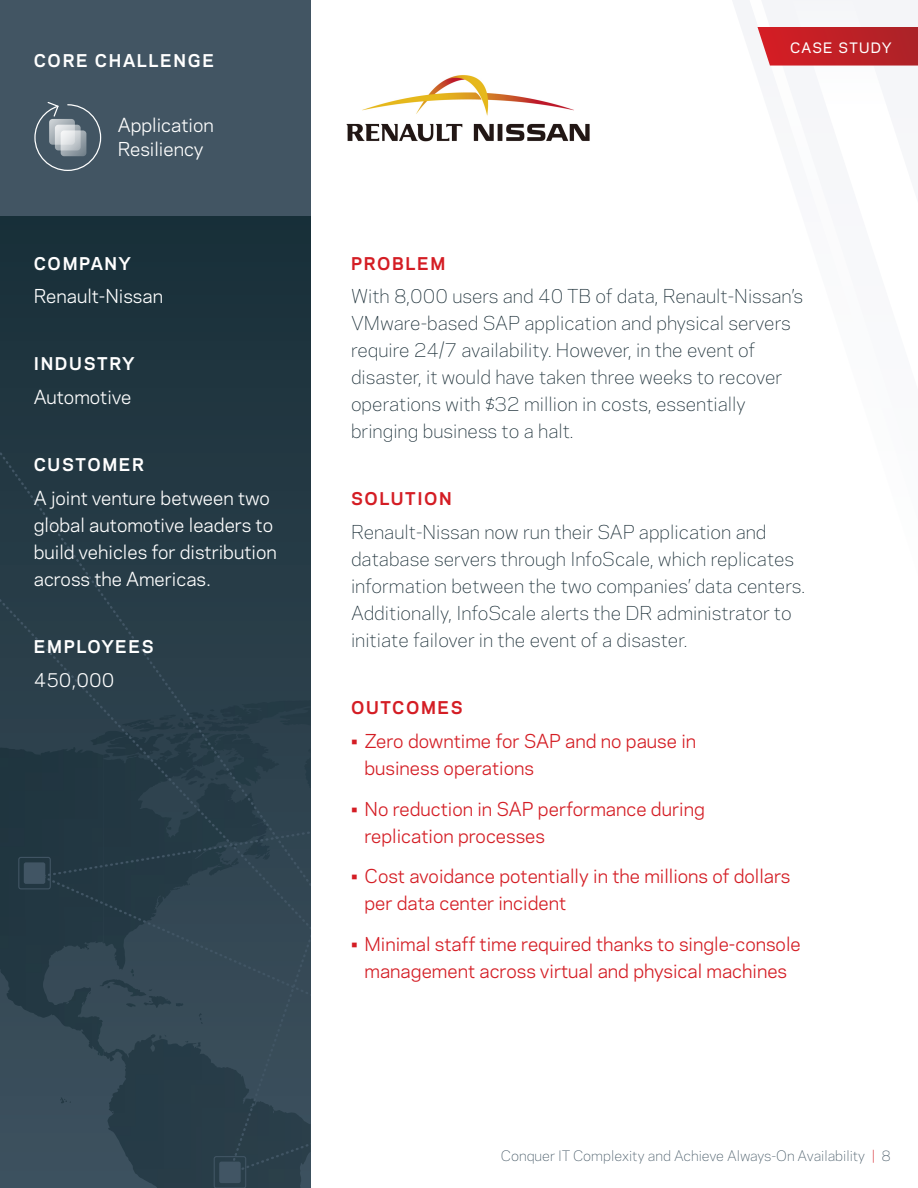
<style>
.page{position:relative;width:918px;height:1188px;background:#fff}
.page>*{position:absolute;margin:0;border:0;box-sizing:border-box;transform-origin:0 0}
.t1{font:300 18px/27px "Polaris";color:#182c35}
.t2{font:18px/27px "Polaris";color:#d41d24}
.t3{font:18px/27px "Polaris";color:#fff}
.t4{font:700 16.5px "Polaris";letter-spacing:.1em;color:#fff}
.t5{font:700 16.5px "Polaris";letter-spacing:.1em;color:#d41d24}
.t6{font:300 13.5px "Polaris";color:#425563}
.t7{font:500 13.5px "Polaris";letter-spacing:.1em;color:#fff}
.s1{color:#d41d24}
</style>
<div class="page">
<div style="left:0;top:216px;width:310px;height:972px;background:#1d333d"></div>
<svg style="left:0;top:1063px;width:310px;height:125px"></svg>
<svg style="left:0;top:452px;width:310px;height:611px;fill:#283d48"></svg>
<div style="left:0;top:0;width:310px;height:216px;background:#425563"></div>
<svg style="left:758px;top:0;width:160px;height:66px"></svg>
<svg style="left:34px;top:102px;width:68px;height:69px"></svg>
<img style="left:346px;top:75px;width:244px;height:67px">
<p class="t4" style="left:34px;top:48px;width:182px">CORE CHALLENGE</p>
<p class="t3" style="left:118px;top:112px;width:98px;line-height:24px">Application<br>Resiliency</p>
<p class="t4" style="left:34px;top:251px;width:99px">COMPANY</p>
<p class="t3" style="left:34px;top:282px;width:131px">Renault-Nissan</p>
<p class="t4" style="left:34px;top:352px;width:102px">INDUSTRY</p>
<p class="t3" style="left:34px;top:383px;width:99px">Automotive</p>
<p class="t4" style="left:34px;top:452px;width:112px">CUSTOMER</p>
<p class="t3" style="left:34px;top:484px;width:244px">A joint venture between two global automotive leaders to build vehicles for distribution across the Americas.</p>
<p class="t4" style="left:34px;top:634px;width:122px">EMPLOYEES</p>
<p class="t3" style="left:34px;top:665px;width:82px">450,000</p>
<p class="t7" style="left:790px;top:37px;width:103px">CASE STUDY</p>
<p class="t5" style="left:351px;top:251px;width:96px">PROBLEM</p>
<p class="t1" style="left:351px;top:282px;width:454px">With 8,000 users and 40 TB of data, Renault-Nissan’s VMware-based SAP application and physical servers require 24/7 availability. However, in the event of disaster, it would have taken three weeks to recover operations with $32 million in costs, essentially bringing business to a halt.</p>
<p class="t5" style="left:351px;top:487px;width:102px">SOLUTION</p>
<p class="t1" style="left:351px;top:518px;width:455px">Renault-Nissan now run their SAP application and database servers through InfoScale, which replicates information between the two companies’ data centers.<br>Additionally, InfoScale alerts the DR administrator to initiate failover in the event of a disaster.</p>
<p class="t5" style="left:351px;top:695px;width:113px">OUTCOMES</p>
<p class="t2" style="left:364px;top:727px;width:333px;text-indent:-14px">• Zero downtime for SAP and no pause in business operations</p>
<p class="t2" style="left:364px;top:794px;width:342px;text-indent:-14px">• No reduction in SAP performance during replication processes</p>
<p class="t2" style="left:364px;top:862px;width:428px;text-indent:-14px">• Cost avoidance potentially in the millions of dollars per data center incident</p>
<p class="t2" style="left:351px;top:929px;width:451px;text-align:center">• Minimal staff time required thanks to single-console management across virtual and physical machines</p>
<p class="t6" style="left:501px;top:1146px;width:392px">Conquer IT Complexity and Achieve Always-On Availability <span class="s1">|</span> 8</p>
</div>
